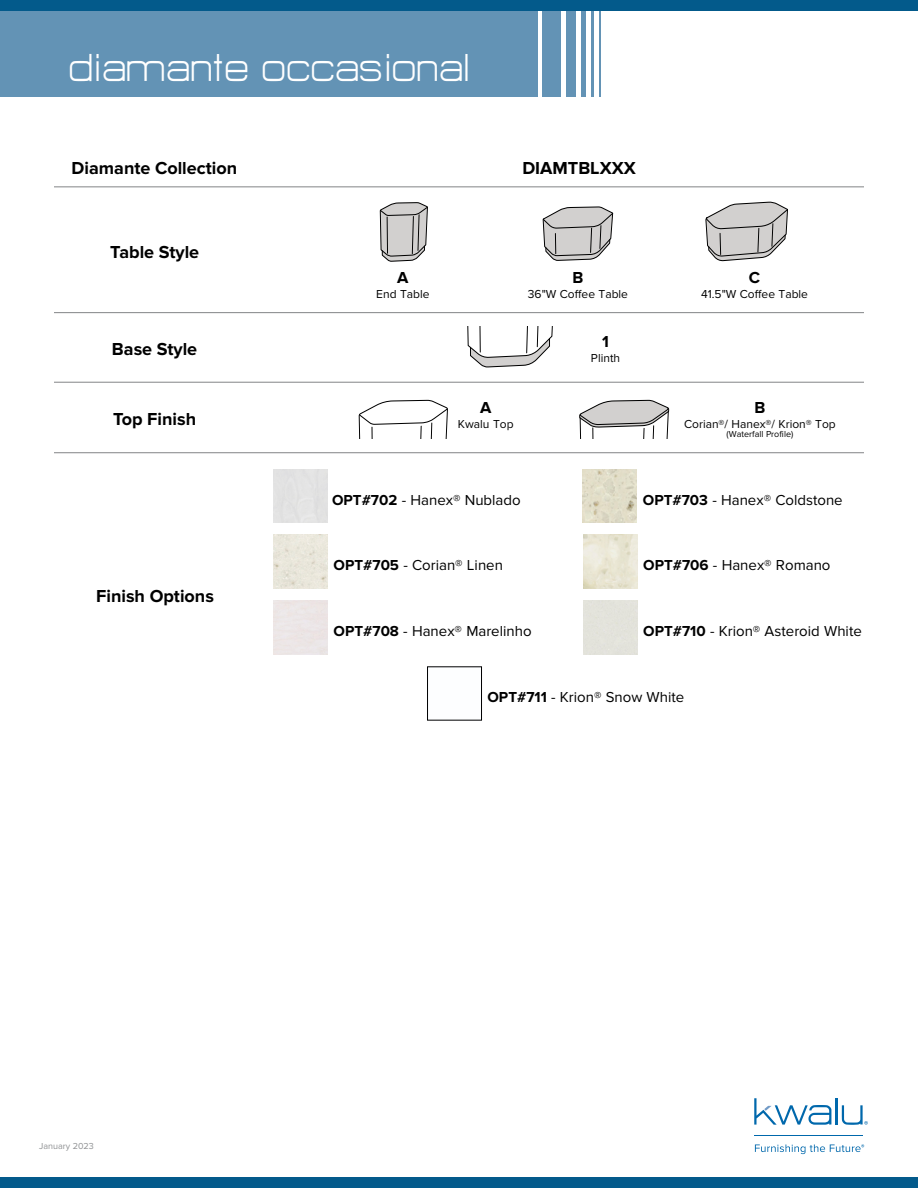
<style>
.page{position:relative;width:918px;height:1188px;background:#fff}
.page>*{position:absolute;margin:0;border:0;box-sizing:border-box;transform-origin:0 0}
.t1{font:48px "HURTMOLD";color:#fff;scale:.9 1}
.t2{font:700 18px "Proxima Nova";color:#000}
.t3{font:700 16.5px "Proxima Nova";color:#000}
.t4{font:15px "Proxima Nova";color:#000}
.t5{font:12px "Proxima Nova";color:#000}
.t6{font:9px "Proxima Nova";color:#000}
.t7{font:9px "Proxima Nova";color:#909294}
.s1{font-weight:700}
</style>
<div class="page">
<div style="left:0;top:1177px;width:918px;height:11px;background:#035a8b"></div>
<hr style="left:754px;top:1135px;width:109px;height:1px;background:#0068ac">
<hr style="left:836px;top:1098px;width:2px;height:27px;background:#0068ac">
<svg style="left:842px;top:1105px;width:26px;height:20px"></svg>
<svg style="left:754px;top:1098px;width:77px;height:27px"></svg>
<svg style="left:755px;top:1144px;width:109px;height:10px"></svg>
<div style="left:0;top:0;width:538px;height:96px;background:#6393b5"></div>
<div style="left:542px;top:0;width:19px;height:96px;background:#6393b5"></div>
<div style="left:566px;top:0;width:10px;height:96px;background:#6393b5"></div>
<div style="left:581px;top:0;width:5px;height:96px;background:#6393b5"></div>
<hr style="left:591px;top:0;width:3px;height:96px;background:#6393b5">
<hr style="left:599px;top:0;width:1px;height:96px;background:#6393b5">
<hr style="left:54px;top:186px;width:810px;height:1px;background:#909294">
<hr style="left:54px;top:312px;width:810px;height:1px;background:#909294">
<div style="left:0;top:0;width:918px;height:11px;background:#035a8b"></div>
<svg style="left:380px;top:202px;width:48px;height:59px;background:#b9b8b7"></svg>
<svg style="left:579px;top:400px;width:90px;height:38px"></svg>
<svg style="left:359px;top:399px;width:89px;height:39px"></svg>
<svg style="left:467px;top:326px;width:86px;height:41px"></svg>
<svg style="left:543px;top:207px;width:70px;height:54px;background:#c0bfbe"></svg>
<svg style="left:706px;top:202px;width:82px;height:59px;background:#c4c3c2"></svg>
<hr style="left:54px;top:382px;width:810px;height:1px;background:#909294">
<hr style="left:54px;top:452px;width:810px;height:1px;background:#909294">
<img style="left:583px;top:469px;width:54px;height:54px">
<img style="left:583px;top:535px;width:54px;height:53px">
<div style="left:274px;top:535px;width:54px;height:53px;background:#e9e7db"></div>
<div style="left:427px;top:667px;width:55px;height:53px;border:1px solid #000"></div>
<h1 class="t1" style="left:70px;top:43px;width:448px">diamante occasional</h1>
<p class="t2" style="left:72px;top:157px;width:167px">Diamante Collection</p>
<p class="t2" style="left:522px;top:157px;width:115px">DIAMTBLXXX</p>
<p class="t2" style="left:110px;top:241px;width:90px">Table Style</p>
<p class="t2" style="left:112px;top:338px;width:87px">Base Style</p>
<p class="t2" style="left:113px;top:408px;width:85px">Top Finish</p>
<p class="t2" style="left:96px;top:585px;width:119px">Finish Options</p>
<p class="t3" style="left:397px;top:268px;width:13px">A</p>
<p class="t5" style="left:376px;top:287px;width:55px">End Table</p>
<p class="t3" style="left:573px;top:268px;width:12px">B</p>
<p class="t5" style="left:528px;top:287px;width:102px">36"W Coffee Table</p>
<p class="t3" style="left:602px;top:332px;width:8px">1</p>
<p class="t5" style="left:591px;top:351px;width:31px">Plinth</p>
<p class="t3" style="left:480px;top:398px;width:13px">A</p>
<p class="t5" style="left:458px;top:417px;width:57px">Kwalu Top</p>
<p class="t3" style="left:749px;top:268px;width:13px">C</p>
<p class="t5" style="left:701px;top:287px;width:108px">41.5"W Coffee Table</p>
<p class="t3" style="left:754px;top:398px;width:12px">B</p>
<p class="t5" style="left:684px;top:417px;width:153px">Corian®/ Hanex®/ Krion® Top</p>
<p class="t6" style="left:727px;top:428px;width:68px">(Waterfall Profile)</p>
<p class="t4" style="left:332px;top:491px;width:190px"><span class="s1">OPT#702</span> - Hanex® Nublado</p>
<p class="t4" style="left:643px;top:491px;width:201px"><span class="s1">OPT#703</span> - Hanex® Coldstone</p>
<p class="t4" style="left:334px;top:557px;width:171px"><span class="s1">OPT#705</span> - Corian® Linen</p>
<p class="t4" style="left:643px;top:557px;width:189px"><span class="s1">OPT#706</span> - Hanex® Romano</p>
<p class="t4" style="left:334px;top:623px;width:199px"><span class="s1">OPT#708</span> - Hanex® Marelinho</p>
<p class="t4" style="left:643px;top:623px;width:220px"><span class="s1">OPT#710</span> - Krion® Asteroid White</p>
<p class="t4" style="left:488px;top:689px;width:198px"><span class="s1">OPT#711</span> - Krion® Snow White</p>
<p class="t7" style="left:39px;top:1141px;width:56px">January 2023</p>
</div>
